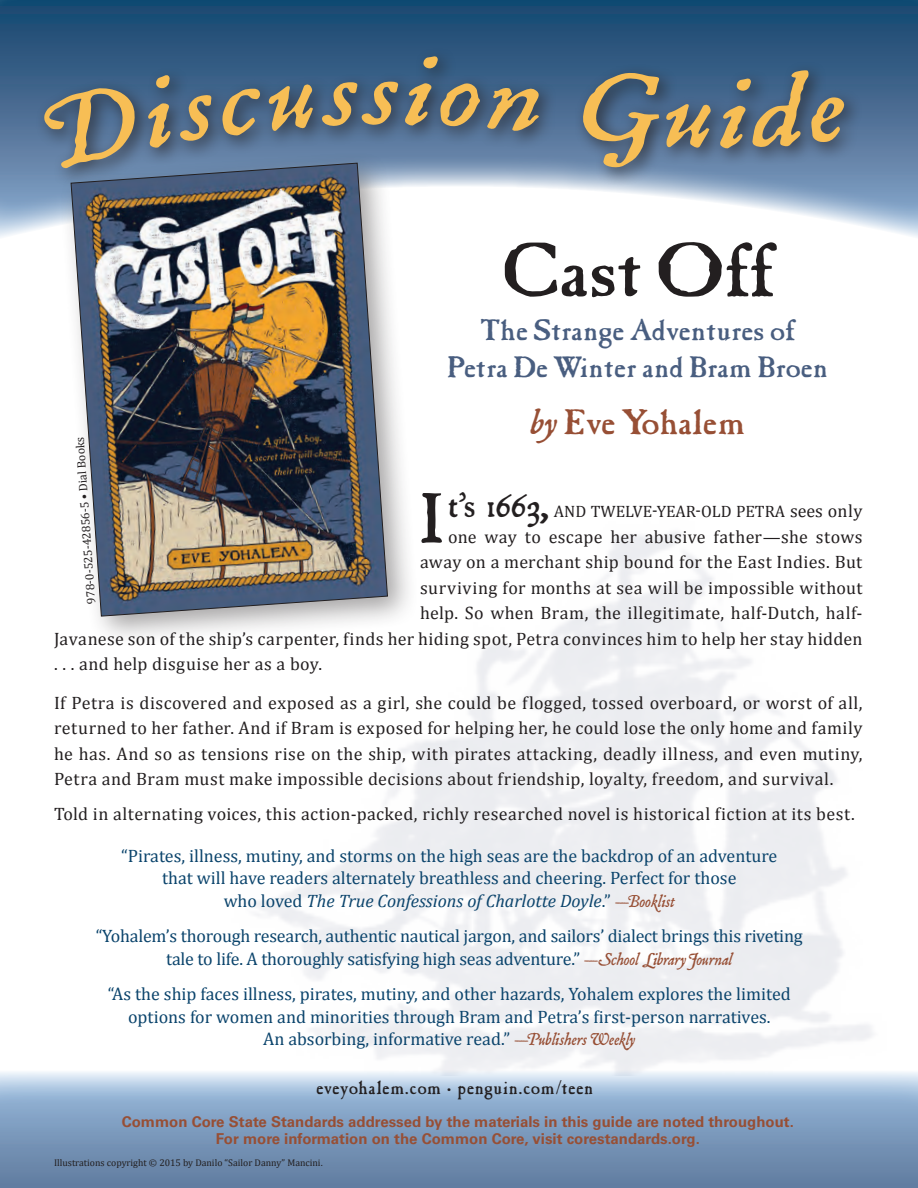
<style>
.page{position:relative;width:918px;height:1188px;background:#fff}
.page>*{position:absolute;margin:0;border:0;box-sizing:border-box;transform-origin:0 0}
.t1{font:italic 103.5px "P22 Mayflower";color:#f7be55;scale:1.27 1}
.t2{font:76.5px "OPTI Caslon Antique";color:#231f20;scale:1.1 1}
.t3{font:36px "OPTI Caslon Antique";color:#974f35;scale:1.1 1}
.t4{font:30px/37.5px "OPTI Caslon Antique";color:#495e80;text-align:center;scale:1.1 1}
.t5{font:19.5px "OPTI Caslon Antique";letter-spacing:.02em;color:#231f20}
.t6{font:18px/25.5px "Cambria";letter-spacing:.02em;color:#231f20;text-align:justify}
.t7{font:18px/22.5px "Cambria";color:#0b446c;text-align:center}
.t8{font:16.5px "Cambria";color:#231f20}
.t9{font:700 15px/16.5px "Univers LT Std";color:#974f35;text-align:center}
.t10{font:12px "Cambria";color:#231f20}
.t11{font:9.75px "Cambria";color:#231f20}
.s1{font-family:"P22 Mayflower";font-style:italic}
.s2{font-family:"P22 Mayflower";font-size:73.5px}
.s3{font-family:"P22 Mayflower";font-size:36px}
.s4{font-size:18px}
.s5{font-style:italic}
.s6{font-family:"OPTI Caslon Antique";color:#974f35}
.s7{font-family:"P22 Mayflower";font-style:italic;color:#974f35}
.s8{font-size:24px}
</style>
<div class="page">
<svg style="left:0;top:0;width:918px;height:237px"></svg>
<svg style="left:0;top:1071px;width:918px;height:117px;background:#87a3c2"></svg>
<div style="left:59px;top:151px;width:360px;height:497px;background:#231f20;opacity:.41"></div>
<img style="left:70px;top:187px;width:318px;height:430px">
<div style="left:35px;top:47px;width:828px;height:140px;background:#231f20;opacity:.75"></div>
<svg style="left:40px;top:73px;width:320px;height:98px;background:#4a6686"></svg>
<svg style="left:404px;top:55px;width:138px;height:79px;background:#3c597a"></svg>
<svg style="left:577px;top:67px;width:134px;height:106px;background:#496484"></svg>
<svg style="left:719px;top:70px;width:131px;height:79px;background:#425d7c"></svg>
<p class="t1" style="left:361px;top:39px;width:30px">s</p>
<p class="t2" style="left:503px;top:225px;width:247px">Cast Off</p>
<p class="t4" style="left:447px;top:312px;width:348px">The Strange Adventures of<br>Petra De Winter and Bram Broen</p>
<p class="t3" style="left:530px;top:401px;width:198px"><span class="s1">by</span> Eve Yohalem</p>
<p class="t10" style="left:84px;top:604px;width:169px;rotate:-94deg">978-0-525-42856-5 • Dial Books</p>
<p class="t8" style="left:420px;top:502px;width:444px"><span class="s2">I</span><span class="s3">t’s 1663,</span> AND TWELVE-YEAR-OLD PETRA <span class="s4">sees only</span></p>
<p class="t6" style="left:448px;top:524px;width:416px">one way to escape her abusive father—she stows</p>
<p class="t6" style="left:420px;top:549px;width:444px">away on a merchant ship bound for the East Indies. But</p>
<p class="t6" style="left:420px;top:575px;width:444px">surviving for months at sea will be impossible without</p>
<p class="t6" style="left:420px;top:600px;width:444px">help. So when Bram, the illegitimate, half-Dutch, half-</p>
<p class="t6" style="left:54px;top:626px;width:810px">Javanese son of the ship’s carpenter, finds her hiding spot, Petra convinces him to help her stay hidden</p>
<p class="t6" style="left:54px;top:651px;width:270px">. . . and help disguise her as a boy.</p>
<p class="t6" style="left:54px;top:690px;width:810px">If Petra is discovered and exposed as a girl, she could be flogged, tossed overboard, or worst of all, returned to her father. And if Bram is exposed for helping her, he could lose the only home and family he has. And so as tensions rise on the ship, with pirates attacking, deadly illness, and even mutiny, Petra and Bram must make impossible decisions about friendship, loyalty, freedom, and survival.</p>
<p class="t6" style="left:54px;top:801px;width:802px">Told in alternating voices, this action-packed, richly researched novel is historical fiction at its best.</p>
<p class="t7" style="left:121px;top:844px;width:658px">“Pirates, illness, mutiny, and storms on the high seas are the backdrop of an adventure that will have readers alternately breathless and cheering. Perfect for those<br>who loved <span class="s5">The True Confessions of Charlotte Doyle</span>.” <span class="s6">—</span><span class="s7">Booklist</span></p>
<p class="t7" style="left:96px;top:925px;width:709px">“Yohalem’s thorough research, authentic nautical jargon, and sailors’ dialect brings this riveting tale to life. A thoroughly satisfying high seas adventure.” <span class="s6">—</span><span class="s7">School Library Journal</span></p>
<p class="t7" style="left:108px;top:983px;width:685px">“As the ship faces illness, pirates, mutiny, and other hazards, Yohalem explores the limited options for women and minorities through Bram and Petra’s first-person narratives.<br>An absorbing, informative read.” <span class="s6">—</span><span class="s7">Publishers Weekly</span></p>
<p class="t5" style="left:316px;top:1076px;width:279px">eveyohalem.com <span class="s8">•</span> penguin.com/teen</p>
<p class="t9" style="left:122px;top:1114px;width:674px">Common Core State Standards addressed by the materials in this guide are noted throughout.<br>For more information on the Common Core, visit corestandards.org.</p>
<p class="t11" style="left:54px;top:1157px;width:270px">Illustrations copyright © 2015 by Danilo “Sailor Danny” Mancini.</p>
</div>
